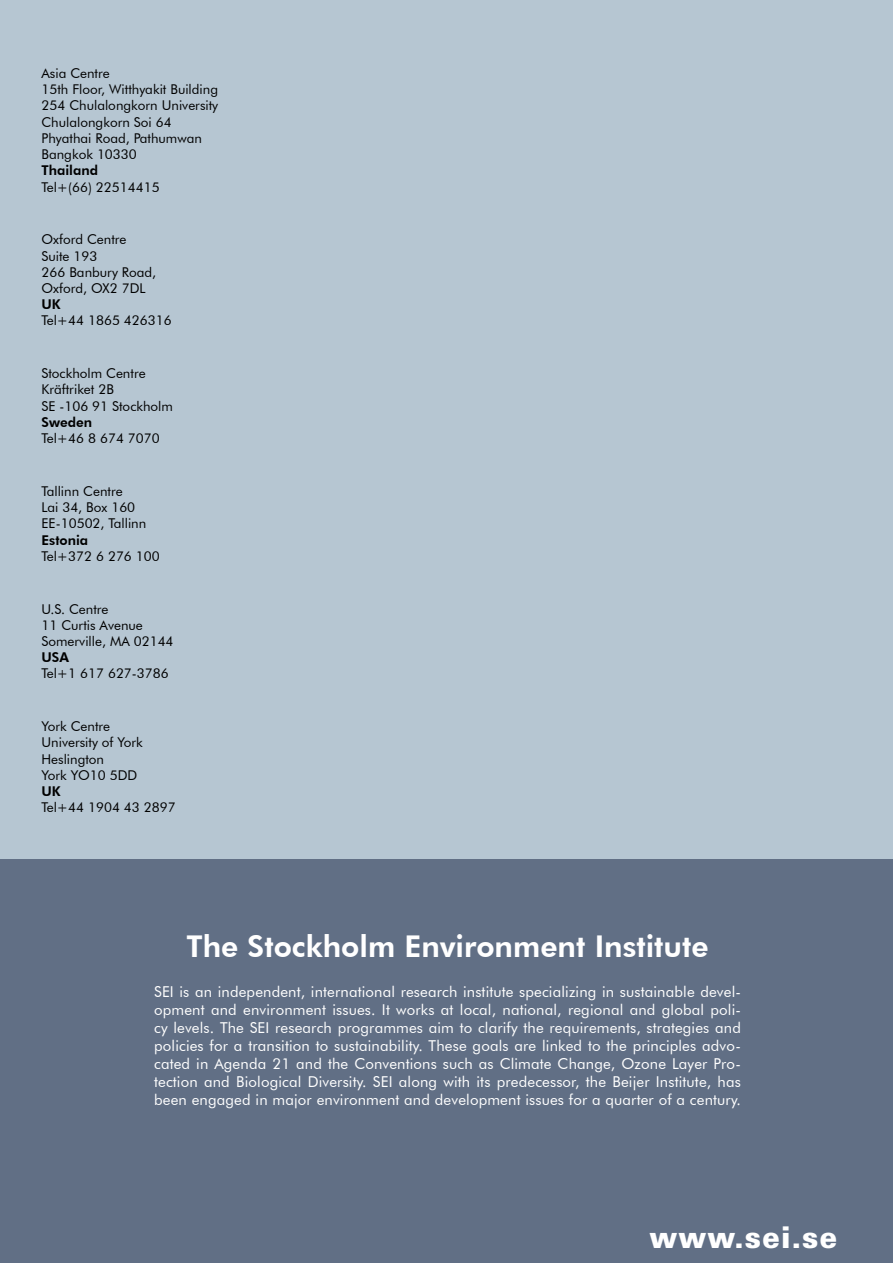
<style>
.page{position:relative;width:893px;height:1263px;background:#fff}
.page>*{position:absolute;margin:0;border:0;box-sizing:border-box;transform-origin:0 0}
.t1{font:800 30px "Futura BT";color:#fff}
.t2{font:900 30px "Zurich BT";letter-spacing:.03em;color:#fff}
.t3{font:15px/18px "Futura BT";letter-spacing:.01em;color:#fff;text-align:justify}
.t4{font:13.5px/16.2px "Futura BT";color:#000}
.t5{font:800 13.5px "Futura BT";color:#000}
</style>
<div class="page">
<div style="left:0;top:0;width:893px;height:888px;background:#b6c6d2"></div>
<div style="left:0;top:859px;width:893px;height:404px;background:#616f85"></div>
<p class="t4" style="left:42px;top:65px;width:178px">Asia Centre<br>15th Floor, Witthyakit Building<br>254 Chulalongkorn University<br>Chulalongkorn Soi 64<br>Phyathai Road, Pathumwan<br>Bangkok 10330</p>
<p class="t5" style="left:42px;top:162px;width:58px">Thailand</p>
<p class="t4" style="left:42px;top:178px;width:120px">Tel+(66) 22514415</p>
<p class="t4" style="left:42px;top:231px;width:116px">Oxford Centre<br>Suite 193<br>266 Banbury Road,<br>Oxford, OX2 7DL</p>
<p class="t5" style="left:42px;top:296px;width:20px">UK</p>
<p class="t4" style="left:42px;top:312px;width:132px">Tel+44 1865 426316</p>
<p class="t4" style="left:42px;top:365px;width:133px">Stockholm Centre<br>Kräftriket 2B<br>SE -106 91 Stockholm</p>
<p class="t5" style="left:42px;top:414px;width:52px">Sweden</p>
<p class="t4" style="left:42px;top:430px;width:120px">Tel+46 8 674 7070</p>
<p class="t4" style="left:42px;top:483px;width:106px">Tallinn Centre<br>Lai 34, Box 160<br>EE-10502, Tallinn</p>
<p class="t5" style="left:42px;top:531px;width:48px">Estonia</p>
<p class="t4" style="left:42px;top:548px;width:120px">Tel+372 6 276 100</p>
<p class="t4" style="left:42px;top:600px;width:134px">U.S. Centre<br>11 Curtis Avenue<br>Somerville, MA 02144</p>
<p class="t5" style="left:42px;top:649px;width:29px">USA</p>
<p class="t4" style="left:42px;top:665px;width:129px">Tel+1 617 627-3786</p>
<p class="t4" style="left:42px;top:718px;width:103px">York Centre<br>University of York<br>Heslington<br>York YO10 5DD</p>
<p class="t5" style="left:42px;top:783px;width:20px">UK</p>
<p class="t4" style="left:42px;top:799px;width:136px">Tel+44 1904 43 2897</p>
<h1 class="t1" style="left:186px;top:928px;width:524px">The Stockholm Environment Institute</h1>
<p class="t3" style="left:154px;top:983px;width:588px">SEI is an independent, international research institute specializing in sustainable devel&shy;opment and environment issues. It works at local, national, regional and global poli&shy;cy levels. The SEI research programmes aim to clarify the requirements, strategies and policies for a transition to sustainability. These goals are linked to the principles advo&shy;cated in Agenda 21 and the Conventions such as Climate Change, Ozone Layer Pro&shy;tection and Biological Diversity. SEI along with its predecessor, the Beijer Institute, has been engaged in major environment and development issues for a quarter of a century.</p>
<h1 class="t2" style="left:649px;top:1219px;width:189px">www.sei.se</h1>
</div>
